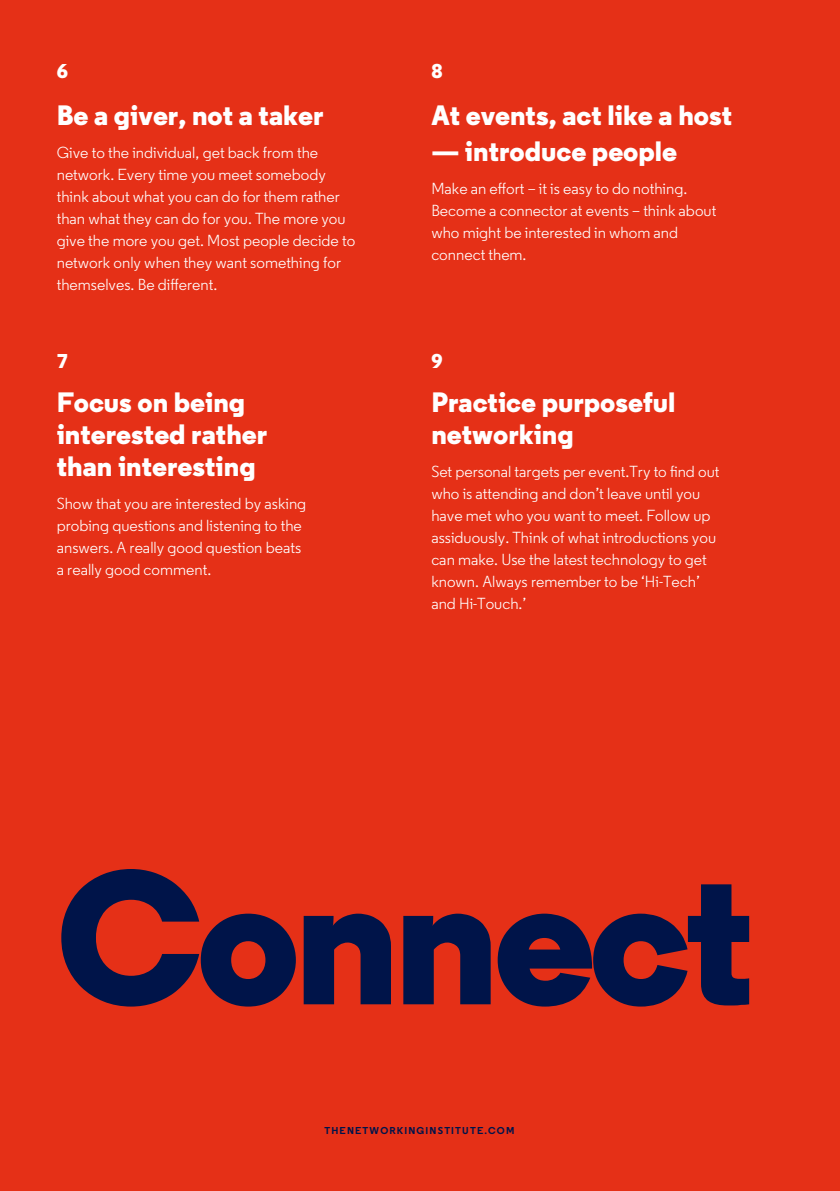
<style>
.page{position:relative;width:840px;height:1191px;background:#fff}
.page>*{position:absolute;margin:0;border:0;box-sizing:border-box;transform-origin:0 0}
.t1{font:800 190px "Regular";letter-spacing:-.03em;color:#001449}
.H3___White{font:800 28px/32px "Regular";color:#fff}
.Number___White{font:800 20px "Regular";color:#fff}
.Body___White{font:16px/22px "Regular";color:#fff}
.t2{font:700 10px "Regular";letter-spacing:.115em;color:#00144a}
</style>
<div class="page">
<div style="left:0;top:0;width:839px;height:1191px;background:#e53017"></div>
<p class="Number___White" style="left:57px;top:58px;width:13px">6</p>
<p class="H3___White" style="left:57px;top:100px;width:268px">Be a giver, not a taker</p>
<p class="Body___White" style="left:57px;top:142px;width:300px">Give to the individual, get back from the network. Every time you meet somebody think about what you can do for them rather than what they can do for you. The more you give the more you get. Most people decide to network only when they want something for themselves. Be different.</p>
<p class="Number___White" style="left:57px;top:348px;width:13px">7</p>
<p class="H3___White" style="left:57px;top:386px;width:212px">Focus on being interested rather than interesting</p>
<p class="Body___White" style="left:57px;top:492px;width:251px">Show that you are interested by asking probing questions and listening to the answers. A really good question beats a really good comment.</p>
<p class="Number___White" style="left:431px;top:58px;width:13px">8</p>
<p class="H3___White" style="left:431px;top:100px;width:302px">At events, act like a host</p>
<p class="H3___White" style="left:431px;top:136px;width:247px">— introduce people</p>
<p class="Body___White" style="left:431px;top:178px;width:286px">Make an effort – it is easy to do nothing.<br>Become a connector at events – think about who might be interested in whom and connect them.</p>
<p class="Number___White" style="left:431px;top:348px;width:13px">9</p>
<p class="H3___White" style="left:431px;top:386px;width:245px">Practice purposeful networking</p>
<p class="Body___White" style="left:431px;top:460px;width:289px">Set personal targets per event.Try to find out who is attending and don’t leave until you have met who you want to meet. Follow up assiduously. Think of what introductions you can make. Use the latest technology to get known. Always remember to be ‘Hi-Tech’ and Hi-Touch.’</p>
<p class="t1" style="left:56px;top:816px;width:700px">Connect</p>
<p class="t2" style="left:324px;top:1124px;width:191px">THENETWORKINGINSTITUTE.COM</p>
<p class="t2" style="left:416px;top:1124px;width:7px">5</p>
</div>
